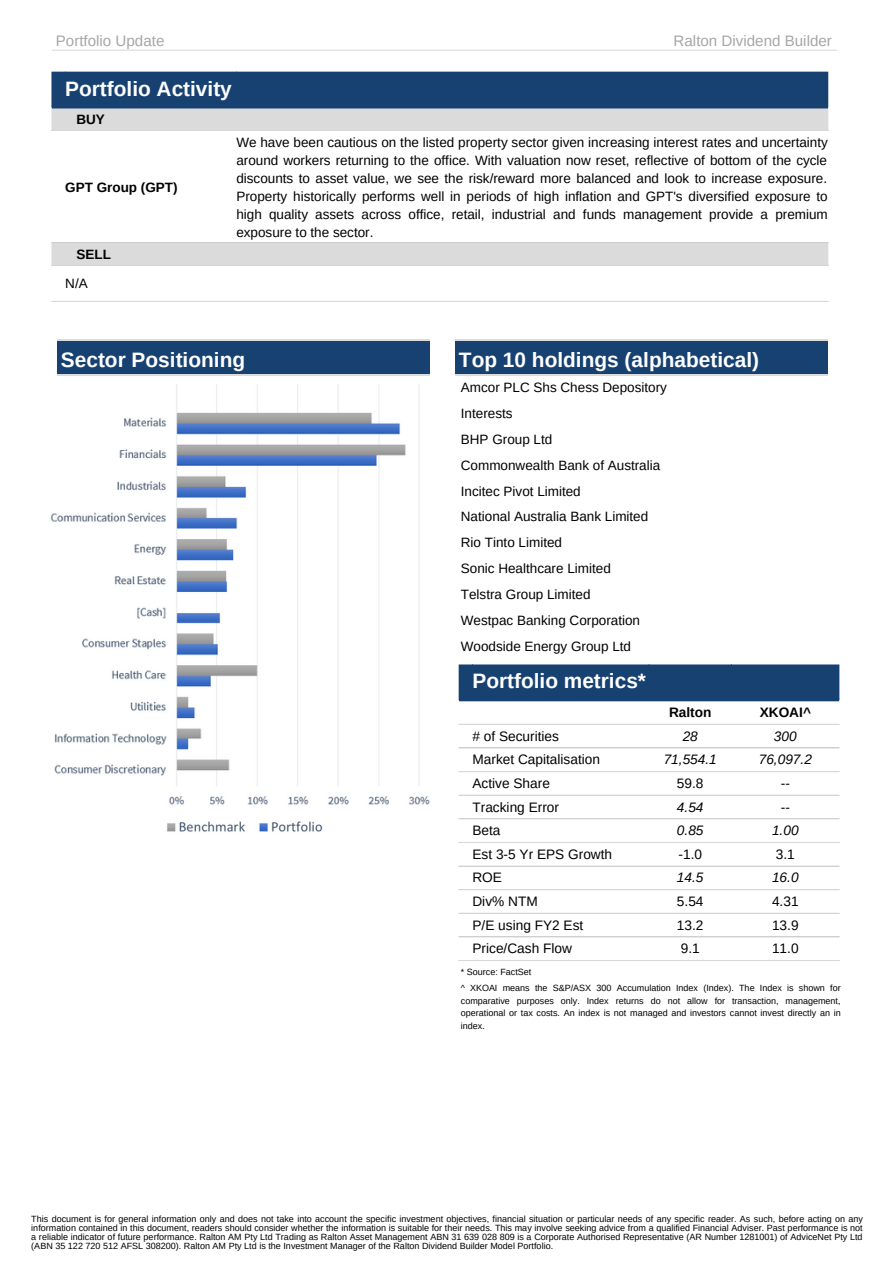
<style>
.page{position:relative;width:893px;height:1264px;background:#fff}
.page>*{position:absolute;margin:0;border:0;box-sizing:border-box;transform-origin:0 0}
.t1{font:700 20.85px "Arimo";color:#fff}
.t2{font:15.15px "Arimo";color:#a6a6a6}
.t3{font:13.65px "Arimo";color:#000}
.t4{font:italic 13.65px "Arimo";color:#000}
.t5{font:700 13.65px "Arimo";color:#000}
.t6{font:13.5px/25.8px "Arimo";color:#000}
.t7{font:700 13.5px "Arimo";color:#000}
.t8{font:9px/9px "Arimo";color:#000;text-align:justify}
</style>
<div class="page">
<hr style="left:52px;top:50px;width:784px;height:1px;background:#dbdbdb">
<div style="left:455px;top:339px;width:372px;height:36px;background:#164171"></div>
<hr style="left:455px;top:339px;width:372px;height:1px;background:#dbdbdb">
<hr style="left:455px;top:374px;width:372px;height:1px;background:#dbdbdb">
<div style="left:57px;top:339px;width:372px;height:37px;background:#164171"></div>
<hr style="left:57px;top:339px;width:372px;height:1px;background:#dbdbdb">
<hr style="left:57px;top:375px;width:372px;height:1px;background:#dbdbdb">
<img style="left:167px;top:821px;width:156px;height:11px">
<div style="left:459px;top:664px;width:380px;height:34px;background:#164171"></div>
<hr style="left:459px;top:723px;width:380px;height:2px;background:#d9d9d9">
<hr style="left:459px;top:747px;width:380px;height:1px;background:#d9d9d9">
<hr style="left:459px;top:771px;width:380px;height:1px;background:#d9d9d9">
<hr style="left:459px;top:794px;width:380px;height:1px;background:#d9d9d9">
<hr style="left:459px;top:818px;width:380px;height:1px;background:#d9d9d9">
<hr style="left:459px;top:841px;width:380px;height:2px;background:#d9d9d9">
<hr style="left:459px;top:865px;width:380px;height:1px;background:#d9d9d9">
<hr style="left:459px;top:889px;width:380px;height:1px;background:#d9d9d9">
<hr style="left:459px;top:912px;width:380px;height:1px;background:#d9d9d9">
<hr style="left:459px;top:936px;width:380px;height:1px;background:#d9d9d9">
<hr style="left:459px;top:960px;width:380px;height:1px;background:#d9d9d9">
<hr style="left:459px;top:698px;width:380px;height:3px;background:#164171">
<img style="left:50px;top:384px;width:380px;height:421px">
<div style="left:52px;top:72px;width:776px;height:34px;background:#164171"></div>
<svg style="left:52px;top:106px;width:776px;height:160px"></svg>
<hr style="left:52px;top:130px;width:775px;height:1px;background:#d9d9d9">
<hr style="left:52px;top:242px;width:775px;height:1px;background:#d9d9d9">
<hr style="left:52px;top:265px;width:775px;height:1px;background:#d9d9d9">
<hr style="left:52px;top:301px;width:775px;height:1px;background:#d9d9d9">
<hr style="left:52px;top:105px;width:775px;height:3px;background:#164171">
<h2 class="t2" style="left:56px;top:32px;width:110px">Portfolio Update</h2>
<h2 class="t2" style="left:673px;top:32px;width:160px">Ralton Dividend Builder</h2>
<h1 class="t1" style="left:65px;top:77px;width:168px">Portfolio Activity</h1>
<h3 class="t7" style="left:76px;top:112px;width:30px">BUY</h3>
<h3 class="t7" style="left:65px;top:179px;width:114px">GPT Group (GPT)</h3>
<h3 class="t7" style="left:76px;top:247px;width:36px">SELL</h3>
<h3 class="t6" style="left:65px;top:271px;width:24px">N/A</h3>
<p class="t6" style="left:236px;top:133px;width:593px;line-height:18px;text-align:justify">We have been cautious on the listed property sector given increasing interest rates and uncertainty around workers returning to the office. With valuation now reset, reflective of bottom of the cycle discounts to asset value, we see the risk/reward more balanced and look to increase exposure.<br>Property historically performs well in periods of high inflation and GPT's diversified exposure to high quality assets across office, retail, industrial and funds management provide a premium exposure to the sector.</p>
<h1 class="t1" style="left:61px;top:348px;width:186px">Sector Positioning</h1>
<h1 class="t1" style="left:459px;top:348px;width:301px">Top 10 holdings (alphabetical)</h1>
<p class="t6" style="left:461px;top:374px;width:208px">Amcor PLC Shs Chess Depository<br>Interests<br>BHP Group Ltd<br>Commonwealth Bank of Australia<br>Incitec Pivot Limited<br>National Australia Bank Limited<br>Rio Tinto Limited<br>Sonic Healthcare Limited<br>Telstra Group Limited<br>Westpac Banking Corporation<br>Woodside Energy Group Ltd</p>
<h1 class="t1" style="left:472px;top:669px;width:175px">Portfolio metrics*</h1>
<h3 class="t5" style="left:669px;top:704px;width:44px">Ralton</h3>
<h3 class="t5" style="left:759px;top:704px;width:53px">XKOAI^</h3>
<h3 class="t3" style="left:472px;top:728px;width:88px"># of Securities</h3>
<h3 class="t4" style="left:682px;top:728px;width:17px">28</h3>
<h3 class="t4" style="left:773px;top:728px;width:24px">300</h3>
<h3 class="t3" style="left:472px;top:752px;width:129px">Market Capitalisation</h3>
<h3 class="t4" style="left:663px;top:752px;width:55px">71,554.1</h3>
<h3 class="t4" style="left:758px;top:752px;width:55px">76,097.2</h3>
<h3 class="t3" style="left:472px;top:775px;width:79px">Active Share</h3>
<h3 class="t3" style="left:677px;top:775px;width:28px">59.8</h3>
<h3 class="t3" style="left:780px;top:775px;width:11px">--</h3>
<h3 class="t3" style="left:472px;top:799px;width:88px">Tracking Error</h3>
<h3 class="t4" style="left:677px;top:799px;width:28px">4.54</h3>
<h3 class="t3" style="left:780px;top:799px;width:11px">--</h3>
<h3 class="t3" style="left:472px;top:822px;width:30px">Beta</h3>
<h3 class="t4" style="left:677px;top:822px;width:28px">0.85</h3>
<h3 class="t4" style="left:772px;top:822px;width:28px">1.00</h3>
<h3 class="t3" style="left:472px;top:846px;width:141px">Est 3-5 Yr EPS Growth</h3>
<h3 class="t3" style="left:678px;top:846px;width:25px">-1.0</h3>
<h3 class="t3" style="left:775px;top:846px;width:20px">3.1</h3>
<h3 class="t3" style="left:472px;top:870px;width:31px">ROE</h3>
<h3 class="t4" style="left:677px;top:870px;width:28px">14.5</h3>
<h3 class="t4" style="left:772px;top:870px;width:28px">16.0</h3>
<h3 class="t3" style="left:472px;top:893px;width:67px">Div% NTM</h3>
<h3 class="t3" style="left:677px;top:893px;width:28px">5.54</h3>
<h3 class="t3" style="left:772px;top:893px;width:28px">4.31</h3>
<h3 class="t3" style="left:472px;top:917px;width:112px">P/E using FY2 Est</h3>
<h3 class="t3" style="left:677px;top:917px;width:28px">13.2</h3>
<h3 class="t3" style="left:772px;top:917px;width:28px">13.9</h3>
<h3 class="t3" style="left:472px;top:940px;width:101px">Price/Cash Flow</h3>
<h3 class="t3" style="left:680px;top:940px;width:20px">9.1</h3>
<h3 class="t3" style="left:772px;top:940px;width:28px">11.0</h3>
<p class="t8" style="left:461px;top:963px;width:381px;line-height:16.4px">* Source: FactSet<br>^ XKOAI means the S&amp;P/ASX 300 Accumulation Index (Index). The Index is shown for</p>
<p class="t8" style="left:461px;top:994px;width:381px;line-height:12.5px">comparative purposes only. Index returns do not allow for transaction, management, operational or tax costs. An index is not managed and investors cannot invest directly an in index.</p>
<p class="t8" style="left:31px;top:1213px;width:833px">This document is for general information only and does not take into account the specific investment objectives, financial situation or particular needs of any specific reader. As such, before acting on any information contained in this document, readers should consider whether the information is suitable for their needs. This may involve seeking advice from a qualified Financial Adviser. Past performance is not a reliable indicator of future performance. Ralton AM Pty Ltd Trading as Ralton Asset Management ABN 31 639 028 809 is a Corporate Authorised Representative (AR Number 1281001) of AdviceNet Pty Ltd (ABN 35 122 720 512 AFSL 308200). Ralton AM Pty Ltd is the Investment Manager of the Ralton Dividend Builder Model Portfolio.</p>
</div>
